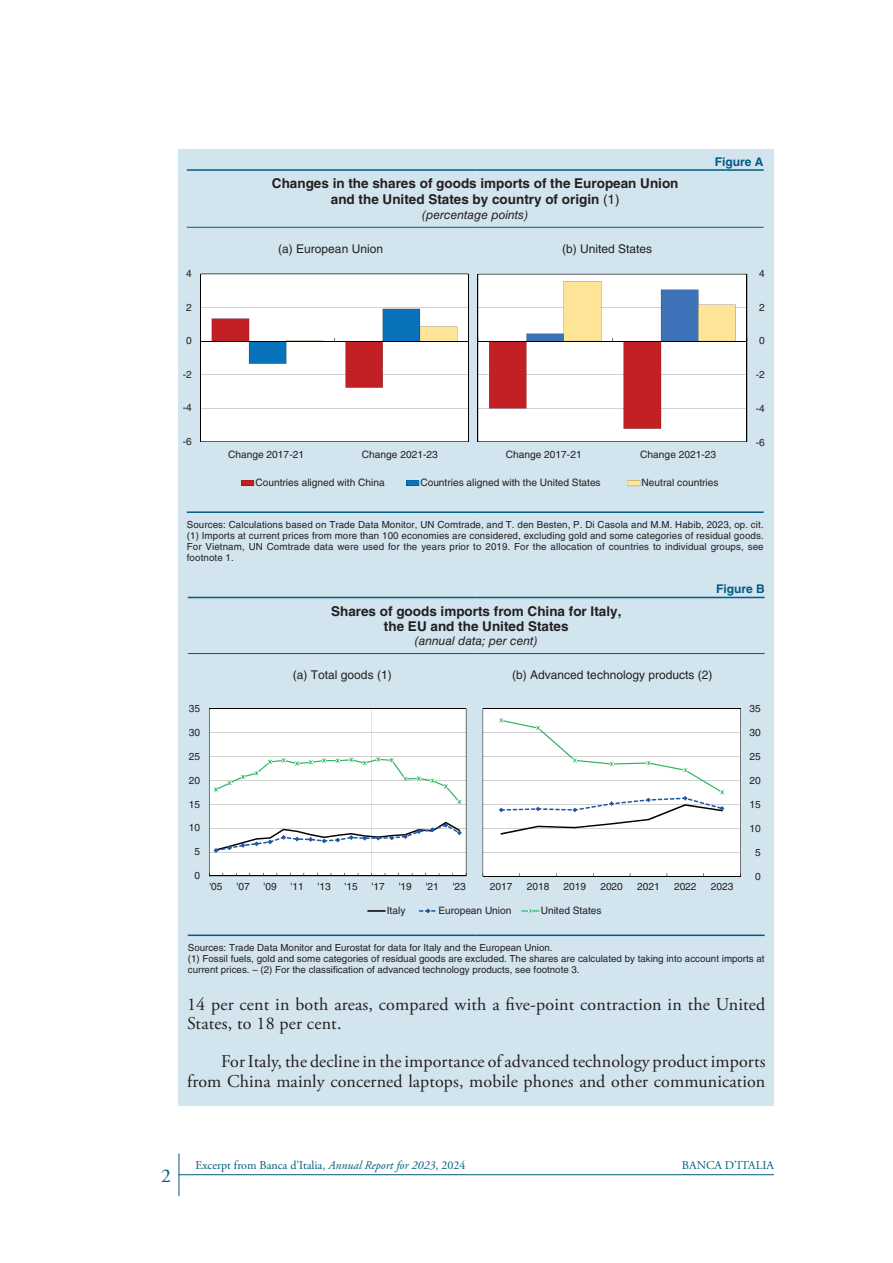
<style>
.page{position:relative;width:893px;height:1263px;background:#fff}
.page>*{position:absolute;margin:0;border:0;box-sizing:border-box;transform-origin:0 0}
.t1{font:19.5px "Adobe Garamond Pro";color:#005c81}
.PARAGRAFO__Box{font:18px/19.2px "Adobe Garamond Pro";letter-spacing:.005em;color:#231f20}
.ER-FIGURA_Titolo{font:700 13.5px/15px "Helvetica LT Std";color:#231f20;text-align:center}
.ER-FIGURA_Testatina{font:12px "Helvetica LT Std";color:#231f20}
.t2{font:12px "Adobe Garamond Pro";color:#005c81}
.ER-FIGURA_Sottotitol{font:italic 12px "Helvetica LT Std";color:#231f20}
.ER-FIGURA_Numero{font:700 12px "Helvetica LT Std";color:#005c81}
.t3{font:10.2px "Helvetica LT Std";color:#231f20}
.NOTA__Figura{font:9.75px/11.2px "Helvetica LT Std";color:#231f20;text-align:justify}
.s1{font-weight:400}
.s2{font-style:italic}
</style>
<div class="page">
<hr style="left:179px;top:1174px;width:595px;height:1px;background:#005c81">
<hr style="left:179px;top:1153px;width:1px;height:43px;background:#005c81">
<div style="left:179px;top:149px;width:595px;height:957px;background:#d2e4ee"></div>
<svg style="left:186px;top:169px;width:578px;height:344px"></svg>
<hr style="left:187px;top:227px;width:288px;height:1px;background:#005c81">
<hr style="left:475px;top:227px;width:289px;height:1px;background:#005c81">
<hr style="left:187px;top:511px;width:288px;height:2px;background:#005c81">
<hr style="left:475px;top:511px;width:289px;height:2px;background:#005c81">
<hr style="left:187px;top:169px;width:288px;height:2px;background:#005c81">
<hr style="left:475px;top:169px;width:289px;height:2px;background:#005c81">
<svg style="left:479px;top:274px;width:268px;height:168px;background:#f0f0f0"></svg>
<hr style="left:747px;top:274px;width:1px;height:168px;background:#000001">
<hr style="left:478px;top:274px;width:1px;height:168px;background:#000001">
<hr style="left:478px;top:341px;width:269px;height:1px;background:#000001">
<svg style="left:489px;top:281px;width:247px;height:148px;background:#e6cdcb"></svg>
<svg style="left:627px;top:480px;width:13px;height:6px"></svg>
<hr style="left:201px;top:442px;width:267px;height:1px;background:#000001">
<svg style="left:201px;top:274px;width:268px;height:168px;background:#ebe6e9"></svg>
<svg style="left:241px;top:481px;width:13px;height:5px"></svg>
<svg style="left:406px;top:481px;width:13px;height:5px"></svg>
<svg style="left:187px;top:596px;width:578px;height:341px"></svg>
<hr style="left:188px;top:653px;width:288px;height:1px;background:#005c81">
<hr style="left:476px;top:653px;width:289px;height:1px;background:#005c81">
<hr style="left:188px;top:597px;width:288px;height:1px;background:#005c81">
<hr style="left:476px;top:597px;width:289px;height:1px;background:#005c81">
<hr style="left:188px;top:934px;width:288px;height:2px;background:#005c81">
<hr style="left:476px;top:934px;width:289px;height:2px;background:#005c81">
<svg style="left:367px;top:910px;width:19px;height:2px"></svg>
<svg style="left:419px;top:909px;width:17px;height:4px"></svg>
<svg style="left:521px;top:909px;width:18px;height:4px"></svg>
<hr style="left:483px;top:876px;width:257px;height:1px;background:#000001">
<svg style="left:483px;top:708px;width:258px;height:168px;background:#f6f7f7"></svg>
<hr style="left:209px;top:876px;width:257px;height:1px;background:#000001">
<svg style="left:209px;top:708px;width:258px;height:168px;background:#f2f4f4"></svg>
<h3 class="ER-FIGURA_Numero" style="left:715px;top:154px;width:50px">Figure A</h3>
<h3 class="ER-FIGURA_Titolo" style="left:272px;top:176px;width:408px">Changes in the shares of goods imports of the European Union</h3>
<h3 class="ER-FIGURA_Titolo" style="left:331px;top:192px;width:290px">and the United States by country of origin <span class="s1">(1)</span></h3>
<p class="ER-FIGURA_Sottotitol" style="left:422px;top:208px;width:108px">(percentage points)</p>
<h4 class="ER-FIGURA_Testatina" style="left:278px;top:242px;width:106px">(a) European Union</h4>
<h4 class="ER-FIGURA_Testatina" style="left:562px;top:242px;width:92px">(b) United States</h4>
<p class="t3" style="left:186px;top:268px;width:7px">4</p>
<p class="t3" style="left:759px;top:267px;width:7px">4</p>
<p class="t3" style="left:186px;top:301px;width:7px">2</p>
<p class="t3" style="left:759px;top:301px;width:7px">2</p>
<p class="t3" style="left:186px;top:335px;width:7px">0</p>
<p class="t3" style="left:759px;top:335px;width:7px">0</p>
<p class="t3" style="left:183px;top:368px;width:10px">-2</p>
<p class="t3" style="left:756px;top:369px;width:10px">-2</p>
<p class="t3" style="left:183px;top:402px;width:10px">-4</p>
<p class="t3" style="left:756px;top:402px;width:10px">-4</p>
<p class="t3" style="left:183px;top:435px;width:10px">-6</p>
<p class="t3" style="left:756px;top:436px;width:10px">-6</p>
<p class="t3" style="left:228px;top:449px;width:77px">Change 2017-21</p>
<p class="t3" style="left:362px;top:449px;width:77px">Change 2021-23</p>
<p class="t3" style="left:506px;top:449px;width:77px">Change 2017-21</p>
<p class="t3" style="left:640px;top:449px;width:77px">Change 2021-23</p>
<p class="t3" style="left:255px;top:477px;width:131px">Countries aligned with China</p>
<p class="t3" style="left:420px;top:477px;width:182px">Countries aligned with the United States</p>
<p class="t3" style="left:642px;top:477px;width:78px">Neutral countries</p>
<p class="NOTA__Figura" style="left:187px;top:519px;width:578px">Sources: Calculations based on Trade Data Monitor, UN Comtrade, and T. den Besten, P. Di Casola and M.M. Habib, 2023, op. cit.</p>
<p class="NOTA__Figura" style="left:187px;top:530px;width:578px">(1) Imports at current prices from more than 100 economies are considered, excluding gold and some categories of residual goods.<br>For Vietnam, UN Comtrade data were used for the years prior to 2019. For the allocation of countries to individual groups, see footnote 1.</p>
<h3 class="ER-FIGURA_Numero" style="left:716px;top:582px;width:50px">Figure B</h3>
<h3 class="ER-FIGURA_Titolo" style="left:331px;top:603px;width:292px">Shares of goods imports from China for Italy, the EU and the United States</h3>
<p class="ER-FIGURA_Sottotitol" style="left:415px;top:634px;width:124px">(annual data; per cent)</p>
<h4 class="ER-FIGURA_Testatina" style="left:293px;top:668px;width:100px">(a) Total goods (1)</h4>
<h4 class="ER-FIGURA_Testatina" style="left:512px;top:668px;width:202px">(b) Advanced technology products (2)</h4>
<p class="t3" style="left:189px;top:702px;width:13px">35</p>
<p class="t3" style="left:749px;top:702px;width:13px">35</p>
<p class="t3" style="left:189px;top:726px;width:13px">30</p>
<p class="t3" style="left:749px;top:726px;width:13px">30</p>
<p class="t3" style="left:189px;top:750px;width:13px">25</p>
<p class="t3" style="left:749px;top:750px;width:13px">25</p>
<p class="t3" style="left:189px;top:774px;width:13px">20</p>
<p class="t3" style="left:749px;top:774px;width:13px">20</p>
<p class="t3" style="left:189px;top:798px;width:13px">15</p>
<p class="t3" style="left:749px;top:798px;width:13px">15</p>
<p class="t3" style="left:189px;top:822px;width:13px">10</p>
<p class="t3" style="left:749px;top:822px;width:13px">10</p>
<p class="t3" style="left:195px;top:846px;width:7px">5</p>
<p class="t3" style="left:755px;top:846px;width:7px">5</p>
<p class="t3" style="left:195px;top:870px;width:7px">0</p>
<p class="t3" style="left:755px;top:870px;width:7px">0</p>
<p class="t3" style="left:209px;top:881px;width:15px">'05</p>
<p class="t3" style="left:236px;top:881px;width:15px">'07</p>
<p class="t3" style="left:263px;top:881px;width:15px">'09</p>
<p class="t3" style="left:291px;top:881px;width:15px">'11</p>
<p class="t3" style="left:318px;top:881px;width:15px">'13</p>
<p class="t3" style="left:345px;top:881px;width:15px">'15</p>
<p class="t3" style="left:372px;top:881px;width:15px">'17</p>
<p class="t3" style="left:399px;top:881px;width:15px">'19</p>
<p class="t3" style="left:426px;top:881px;width:15px">'21</p>
<p class="t3" style="left:453px;top:881px;width:15px">'23</p>
<p class="t3" style="left:490px;top:881px;width:24px">2017</p>
<p class="t3" style="left:527px;top:881px;width:24px">2018</p>
<p class="t3" style="left:564px;top:881px;width:24px">2019</p>
<p class="t3" style="left:600px;top:881px;width:24px">2020</p>
<p class="t3" style="left:637px;top:881px;width:24px">2021</p>
<p class="t3" style="left:674px;top:881px;width:24px">2022</p>
<p class="t3" style="left:711px;top:881px;width:24px">2023</p>
<p class="t3" style="left:387px;top:905px;width:20px">Italy</p>
<p class="t3" style="left:438px;top:905px;width:74px">European Union</p>
<p class="t3" style="left:541px;top:905px;width:62px">United States</p>
<p class="NOTA__Figura" style="left:188px;top:942px;width:366px">Sources: Trade Data Monitor and Eurostat for data for Italy and the European Union.</p>
<p class="NOTA__Figura" style="left:188px;top:953px;width:578px">(1) Fossil fuels, gold and some categories of residual goods are excluded. The shares are calculated by taking into account imports at current prices. – (2) For the classification of advanced technology products, see footnote 3.</p>
<p class="PARAGRAFO__Box" style="left:187px;top:995px;width:580px">14 per cent in both areas, compared with a five-point contraction in the United<br>States, to 18 per cent.</p>
<p class="PARAGRAFO__Box" style="left:187px;top:1053px;width:580px;text-align:right">For Italy, the decline in the importance of advanced technology product imports from China mainly concerned laptops, mobile phones and other communication</p>
<h1 class="t1" style="left:161px;top:1164px;width:11px">2</h1>
<p class="t2" style="left:196px;top:1158px;width:271px">Excerpt from Banca d’Italia, <span class="s2">Annual Report for 2023</span>, 2024</p>
<p class="t2" style="left:682px;top:1158px;width:93px">BANCA D’ITALIA</p>
</div>
